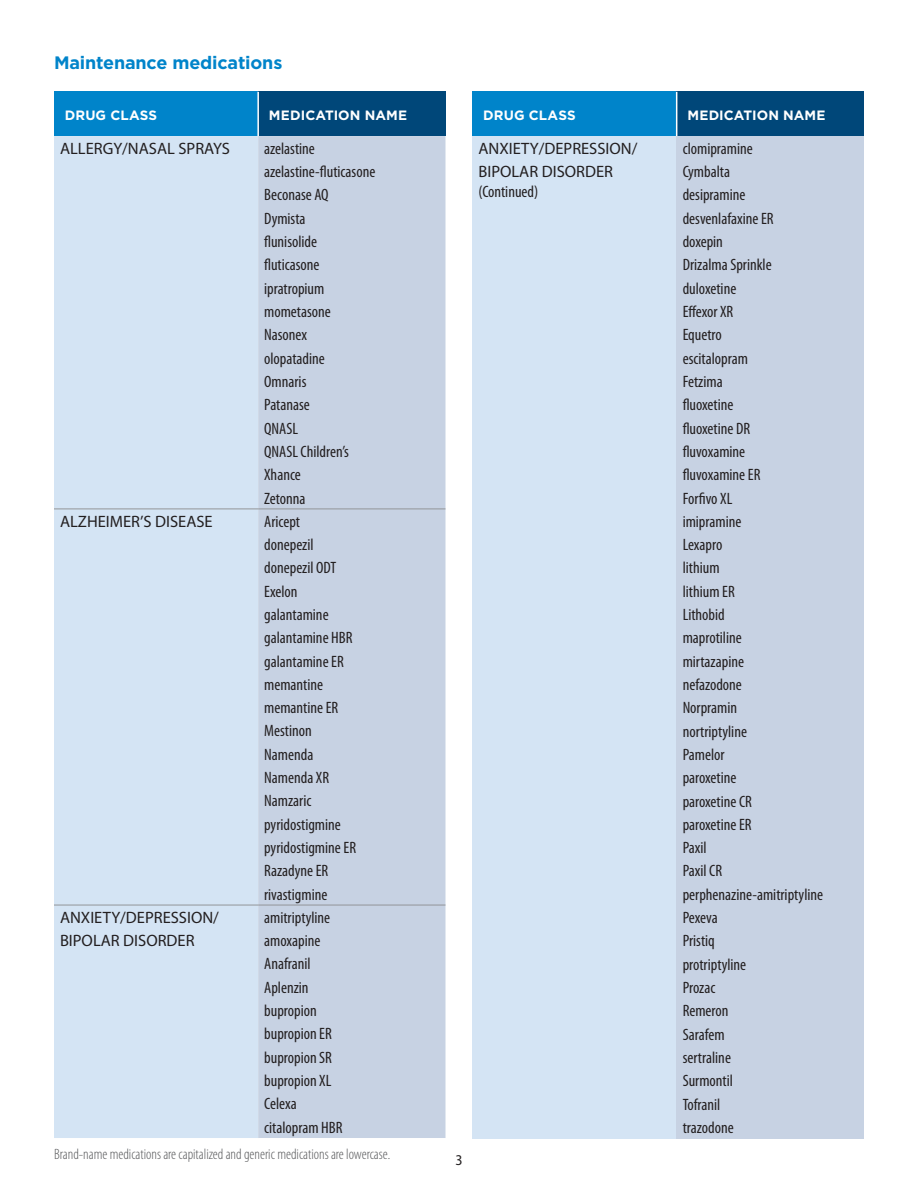
<style>
.page{position:relative;width:918px;height:1188px;background:#fff}
.page>*{position:absolute;margin:0;border:0;box-sizing:border-box;transform-origin:0 0}
.Subhead_body_bold_12{font:700 18px "Gotham";letter-spacing:-.01em;color:#0084ca}
.t1{font:condensed 16.5px "Myriad Pro";color:#231f20}
.t2{font:16.5px/19.5px "Myriad Pro";color:#231f20}
.M-Legal_copy_Cat{font:300 condensed 15px "Myriad Pro";color:#57585a}
.t3{font:semi-condensed 15px "Myriad Pro";color:#231f20}
.t4{font:700 13.5px "Gotham";letter-spacing:.005em;color:#fff}
.s1{font-stretch:condensed}
</style>
<div class="page">
<div style="left:472px;top:92px;width:205px;height:44px;background:#0084ca"></div>
<div style="left:677px;top:92px;width:187px;height:44px;background:#004779"></div>
<div style="left:472px;top:136px;width:205px;height:1002px;background:#d4e4f4"></div>
<div style="left:677px;top:136px;width:187px;height:1002px;background:#c7d2e3"></div>
<hr style="left:676px;top:92px;width:1px;height:44px;background:#fff">
<div style="left:54px;top:92px;width:204px;height:44px;background:#0084ca"></div>
<div style="left:258px;top:92px;width:188px;height:44px;background:#004779"></div>
<div style="left:54px;top:136px;width:204px;height:1002px;background:#d4e4f4"></div>
<div style="left:258px;top:136px;width:188px;height:1002px;background:#c7d2e3"></div>
<hr style="left:257px;top:92px;width:2px;height:44px;background:#fff">
<hr style="left:54px;top:509px;width:204px;height:1px;background:#939598">
<hr style="left:258px;top:509px;width:188px;height:1px;background:#939598">
<hr style="left:54px;top:905px;width:204px;height:1px;background:#939598">
<hr style="left:258px;top:905px;width:188px;height:1px;background:#939598">
<p class="Subhead_body_bold_12" style="left:54px;top:51px;width:230px">Maintenance medications</p>
<p class="t4" style="left:65px;top:106px;width:94px">DRUG CLASS</p>
<p class="t4" style="left:269px;top:106px;width:140px">MEDICATION NAME</p>
<p class="t2" style="left:60px;top:138px;width:171px">ALLERGY/NASAL SPRAYS</p>
<p class="t1" style="left:264px;top:139px;width:52px">azelastine</p>
<p class="t1" style="left:264px;top:163px;width:113px">azelastine-fluticasone</p>
<p class="t1" style="left:264px;top:186px;width:66px">Beconase AQ</p>
<p class="t1" style="left:264px;top:209px;width:43px">Dymista</p>
<p class="t1" style="left:264px;top:233px;width:55px">flunisolide</p>
<p class="t1" style="left:264px;top:256px;width:57px">fluticasone</p>
<p class="t1" style="left:264px;top:279px;width:62px">ipratropium</p>
<p class="t1" style="left:264px;top:303px;width:68px">mometasone</p>
<p class="t1" style="left:264px;top:326px;width:44px">Nasonex</p>
<p class="t1" style="left:264px;top:349px;width:62px">olopatadine</p>
<p class="t1" style="left:264px;top:373px;width:44px">Omnaris</p>
<p class="t1" style="left:264px;top:396px;width:47px">Patanase</p>
<p class="t1" style="left:264px;top:419px;width:35px">QNASL</p>
<p class="t1" style="left:264px;top:443px;width:86px">QNASL Children’s</p>
<p class="t1" style="left:264px;top:466px;width:38px">Xhance</p>
<p class="t1" style="left:264px;top:489px;width:43px">Zetonna</p>
<p class="t2" style="left:60px;top:511px;width:154px">ALZHEIMER’S DISEASE</p>
<p class="t1" style="left:264px;top:512px;width:37px">Aricept</p>
<p class="t1" style="left:264px;top:536px;width:51px">donepezil</p>
<p class="t1" style="left:264px;top:559px;width:74px">donepezil ODT</p>
<p class="t1" style="left:264px;top:582px;width:35px">Exelon</p>
<p class="t1" style="left:264px;top:606px;width:66px">galantamine</p>
<p class="t1" style="left:264px;top:629px;width:90px">galantamine HBR</p>
<p class="t1" style="left:264px;top:652px;width:81px">galantamine ER</p>
<p class="t1" style="left:264px;top:675px;width:60px">memantine</p>
<p class="t1" style="left:264px;top:699px;width:76px">memantine ER</p>
<p class="t1" style="left:264px;top:722px;width:49px">Mestinon</p>
<p class="t1" style="left:264px;top:745px;width:51px">Namenda</p>
<p class="t1" style="left:264px;top:769px;width:66px">Namenda XR</p>
<p class="t1" style="left:264px;top:792px;width:49px">Namzaric</p>
<p class="t1" style="left:264px;top:815px;width:78px">pyridostigmine</p>
<p class="t1" style="left:264px;top:839px;width:93px">pyridostigmine ER</p>
<p class="t1" style="left:264px;top:862px;width:66px">Razadyne ER</p>
<p class="t1" style="left:264px;top:885px;width:65px">rivastigmine</p>
<p class="t2" style="left:60px;top:907px;width:160px">ANXIETY/DEPRESSION/</p>
<p class="t2" style="left:60px;top:931px;width:136px">BIPOLAR DISORDER</p>
<p class="t1" style="left:264px;top:908px;width:68px">amitriptyline</p>
<p class="t1" style="left:264px;top:932px;width:58px">amoxapine</p>
<p class="t1" style="left:264px;top:955px;width:48px">Anafranil</p>
<p class="t1" style="left:264px;top:978px;width:46px">Aplenzin</p>
<p class="t1" style="left:264px;top:1002px;width:54px">bupropion</p>
<p class="t1" style="left:264px;top:1025px;width:69px">bupropion ER</p>
<p class="t1" style="left:264px;top:1048px;width:69px">bupropion SR</p>
<p class="t1" style="left:264px;top:1072px;width:69px">bupropion XL</p>
<p class="t1" style="left:264px;top:1095px;width:34px">Celexa</p>
<p class="t1" style="left:264px;top:1118px;width:80px">citalopram HBR</p>
<p class="M-Legal_copy_Cat" style="left:54px;top:1146px;width:338px">Brand-name medications are capitalized and generic medications are lowercase.</p>
<p class="t3" style="left:455px;top:1152px;width:9px">3</p>
<p class="t4" style="left:483px;top:106px;width:94px">DRUG CLASS</p>
<p class="t4" style="left:687px;top:106px;width:140px">MEDICATION NAME</p>
<p class="t2" style="left:478px;top:138px;width:160px">ANXIETY/DEPRESSION/</p>
<p class="t2" style="left:478px;top:162px;width:136px">BIPOLAR DISORDER <span class="s1">(Continued)</span></p>
<p class="t1" style="left:683px;top:139px;width:72px">clomipramine</p>
<p class="t1" style="left:683px;top:163px;width:49px">Cymbalta</p>
<p class="t1" style="left:683px;top:186px;width:64px">desipramine</p>
<p class="t1" style="left:683px;top:209px;width:92px">desvenlafaxine ER</p>
<p class="t1" style="left:683px;top:233px;width:42px">doxepin</p>
<p class="t1" style="left:683px;top:256px;width:91px">Drizalma Sprinkle</p>
<p class="t1" style="left:683px;top:279px;width:55px">duloxetine</p>
<p class="t1" style="left:683px;top:303px;width:52px">Effexor XR</p>
<p class="t1" style="left:683px;top:326px;width:41px">Equetro</p>
<p class="t1" style="left:683px;top:349px;width:67px">escitalopram</p>
<p class="t1" style="left:683px;top:373px;width:41px">Fetzima</p>
<p class="t1" style="left:683px;top:396px;width:52px">fluoxetine</p>
<p class="t1" style="left:683px;top:419px;width:69px">fluoxetine DR</p>
<p class="t1" style="left:683px;top:443px;width:64px">fluvoxamine</p>
<p class="t1" style="left:683px;top:466px;width:79px">fluvoxamine ER</p>
<p class="t1" style="left:683px;top:489px;width:51px">Forfivo XL</p>
<p class="t1" style="left:683px;top:512px;width:60px">imipramine</p>
<p class="t1" style="left:683px;top:536px;width:41px">Lexapro</p>
<p class="t1" style="left:683px;top:559px;width:38px">lithium</p>
<p class="t1" style="left:683px;top:582px;width:54px">lithium ER</p>
<p class="t1" style="left:683px;top:606px;width:44px">Lithobid</p>
<p class="t1" style="left:683px;top:629px;width:61px">maprotiline</p>
<p class="t1" style="left:683px;top:652px;width:63px">mirtazapine</p>
<p class="t1" style="left:683px;top:676px;width:61px">nefazodone</p>
<p class="t1" style="left:683px;top:699px;width:56px">Norpramin</p>
<p class="t1" style="left:683px;top:722px;width:66px">nortriptyline</p>
<p class="t1" style="left:683px;top:746px;width:43px">Pamelor</p>
<p class="t1" style="left:683px;top:769px;width:55px">paroxetine</p>
<p class="t1" style="left:683px;top:792px;width:71px">paroxetine CR</p>
<p class="t1" style="left:683px;top:815px;width:70px">paroxetine ER</p>
<p class="t1" style="left:683px;top:839px;width:25px">Paxil</p>
<p class="t1" style="left:683px;top:862px;width:41px">Paxil CR</p>
<p class="t1" style="left:683px;top:885px;width:142px">perphenazine-amitriptyline</p>
<p class="t1" style="left:683px;top:909px;width:36px">Pexeva</p>
<p class="t1" style="left:683px;top:932px;width:34px">Pristiq</p>
<p class="t1" style="left:683px;top:955px;width:65px">protriptyline</p>
<p class="t1" style="left:683px;top:979px;width:34px">Prozac</p>
<p class="t1" style="left:683px;top:1002px;width:47px">Remeron</p>
<p class="t1" style="left:683px;top:1025px;width:44px">Sarafem</p>
<p class="t1" style="left:683px;top:1049px;width:50px">sertraline</p>
<p class="t1" style="left:683px;top:1072px;width:52px">Surmontil</p>
<p class="t1" style="left:683px;top:1095px;width:39px">Tofranil</p>
<p class="t1" style="left:683px;top:1119px;width:53px">trazodone</p>
</div>
